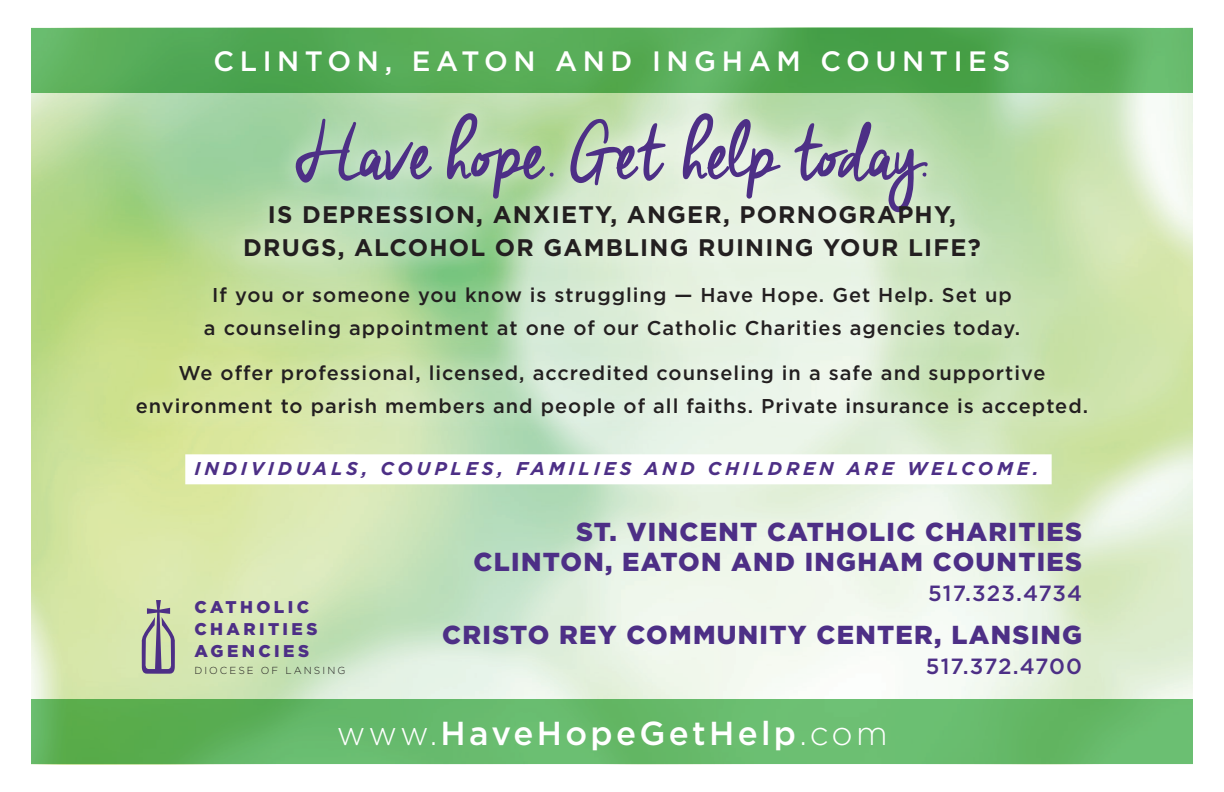
<style>
.page{position:relative;width:1224px;height:792px;background:#fff}
.page>*{position:absolute;margin:0;border:0;box-sizing:border-box;transform-origin:0 0}
.t1{font:78.6px "Cheddar Jack";letter-spacing:-.06em;color:#4d2f86}
.t2{font:500 33.2px "Gotham";letter-spacing:.1em;color:#fff}
.t3{font:500 28px "Gotham";letter-spacing:.2em;color:#fff}
.t4{font:900 26px/30px "Gotham";letter-spacing:.05em;color:#4d2f86;text-align:right}
.t5{font:700 24px/33px "Gotham";letter-spacing:.05em;color:#231f20;text-align:center}
.t6{font:500 22px "Gotham";letter-spacing:.05em;color:#4d2f86}
.t7{font:500 20px/33px "Gotham";letter-spacing:.05em;color:#231f20;text-align:center}
.t8{font:italic 700 18.6px "Gotham";letter-spacing:.2em;color:#4d2f86}
.t9{font:900 17px/22px "Gotham";letter-spacing:.2em;color:#4d2f86}
.t10{font:300 10.2px "Gotham";letter-spacing:.2em;color:#231f20}
.s1{font-weight:300}
</style>
<div class="page">
<img style="left:31px;top:28px;width:1162px;height:672px">
<svg style="left:31px;top:700px;width:1162px;height:64px;background:#65b867"></svg>
<svg style="left:32px;top:28px;width:1161px;height:64px;background:#55ab56"></svg>
<div style="left:114px;top:91px;width:993px;height:346px;background:#fff;opacity:.75"></div>
<div style="left:185px;top:454px;width:867px;height:30px;background:#fff"></div>
<svg style="left:141px;top:600px;width:34px;height:74px;background:#a4a39e"></svg>
<p class="t3" style="left:214px;top:43px;width:798px">CLINTON, EATON AND INGHAM COUNTIES</p>
<p class="t1" style="left:296px;top:113px;width:634px">Have hope. Get help today.</p>
<p class="t5" style="left:243px;top:198px;width:739px">IS DEPRESSION, ANXIETY, ANGER, PORNOGRAPHY,<br>DRUGS, ALCOHOL OR GAMBLING RUINING YOUR LIFE?</p>
<p class="t7" style="left:204px;top:278px;width:818px">If you or someone you know is struggling — Have Hope. Get Help. Set up a counseling appointment at one of our Catholic Charities agencies today.</p>
<p class="t7" style="left:136px;top:357px;width:954px">We offer professional, licensed, accredited counseling in a safe and supportive environment to parish members and people of all faiths. Private insurance is accepted.</p>
<p class="t8" style="left:195px;top:456px;width:846px">INDIVIDUALS, COUPLES, FAMILIES AND CHILDREN ARE WELCOME.</p>
<p class="t9" style="left:194px;top:595px;width:125px">CATHOLIC<br>CHARITIES<br>AGENCIES</p>
<p class="t10" style="left:194px;top:664px;width:153px">DIOCESE OF LANSING</p>
<p class="t4" style="left:474px;top:517px;width:610px">ST. VINCENT CATHOLIC CHARITIES<br>CLINTON, EATON AND INGHAM COUNTIES</p>
<p class="t6" style="left:928px;top:579px;width:156px">517.323.4734</p>
<p class="t4" style="left:442px;top:619px;width:641px">CRISTO REY COMMUNITY CENTER, LANSING</p>
<p class="t6" style="left:926px;top:652px;width:158px">517.372.4700</p>
<p class="t2" style="left:337px;top:712px;width:552px"><span class="s1">www.</span>HaveHopeGetHelp<span class="s1">.com</span></p>
</div>
